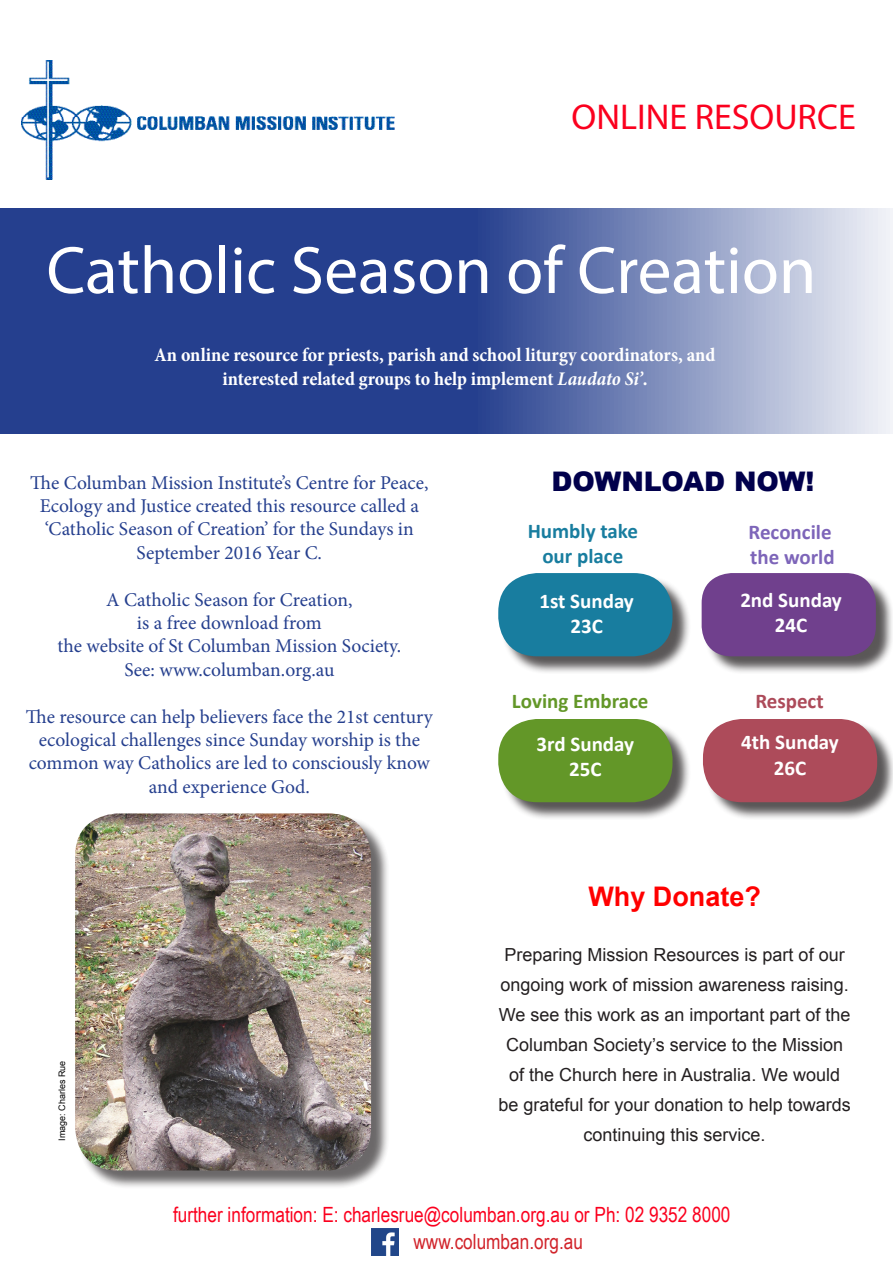
<style>
.page{position:relative;width:893px;height:1263px;background:#fff}
.page>*{position:absolute;margin:0;border:0;box-sizing:border-box;transform-origin:0 0}
.t1{font:67.5px "Myriad Pro";color:#fff}
.t2{font:36px "Myriad Pro";color:#fb001e}
.t3{font:900 27px "Arial";color:#01004c}
.t4{font:700 27px "Arial";color:#f00}
.t5{font:21px "Arial Narrow";color:#fb001e}
.t6{font:700 21px "Calibri";color:#fff}
.t7{font:21px "Arial Narrow";color:#d1232a}
.t8{font:700 21px/25.2px "Calibri";color:#187d9f;text-align:center}
.t9{font:700 21px "Calibri";color:#7d65b9}
.t10{font:700 21px "Calibri";color:#639728}
.t11{font:700 21px "Calibri";color:#ad4b5a}
.t12{font:19.5px/23.4px "Minion Pro";color:#253f8e;text-align:center}
.t13{font:700 condensed 19.5px "Minion Pro";color:#fff}
.t14{font:18px/30px "Arial";color:#231f20;text-align:center}
.t15{font:9px "Arial";color:#000}
.s1{font-style:italic}
.s2{color:#fff}
</style>
<div class="page">
<svg style="left:0;top:208px;width:893px;height:226px;background:#5569a6"></svg>
<img style="left:371px;top:1228px;width:28px;height:27px">
<div style="left:77px;top:816px;width:313px;height:373px;background:#231f20;opacity:.75"></div>
<img style="left:75px;top:813px;width:296px;height:357px">
<img style="left:21px;top:61px;width:374px;height:119px">
<div style="left:500px;top:575px;width:191px;height:100px;background:#231f20;opacity:.75"></div>
<div style="left:498px;top:573px;width:174px;height:83px;background:#187d9f;border-radius:39px"></div>
<div style="left:704px;top:575px;width:189px;height:100px;background:#231f20;opacity:.75"></div>
<div style="left:702px;top:573px;width:174px;height:83px;background:#70408d;border-radius:30px"></div>
<div style="left:500px;top:721px;width:191px;height:100px;background:#231f20;opacity:.75"></div>
<div style="left:498px;top:719px;width:174px;height:83px;background:#639728;border-radius:39px"></div>
<div style="left:705px;top:721px;width:188px;height:100px;background:#231f20;opacity:.75"></div>
<div style="left:703px;top:719px;width:174px;height:83px;background:#ad4b5a;border-radius:39px"></div>
<p class="t2" style="left:572px;top:95px;width:286px">ONLINE RESOURCE</p>
<p class="t1" style="left:46px;top:229px;width:771px">Catholic Season of Creation</p>
<p class="t13" style="left:155px;top:342px;width:562px">An online resource for priests, parish and school liturgy coordinators, and</p>
<p class="t13" style="left:222px;top:365px;width:427px">interested related groups to help implement <span class="s1">Laudato Si’</span>.</p>
<p class="t12" style="left:30px;top:471px;width:400px">The Columban Mission Institute’s Centre for Peace, Ecology and Justice created this resource called a ‘Catholic Season of Creation’ for the Sundays in September 2016 Year C.</p>
<p class="t12" style="left:106px;top:588px;width:248px">A Catholic Season for Creation,</p>
<p class="t12" style="left:137px;top:611px;width:186px">is a free download from</p>
<p class="t12" style="left:57px;top:634px;width:345px">the website of St Columban Mission Society.</p>
<p class="t12" style="left:124px;top:658px;width:211px">See: www.columban.org.au</p>
<p class="t12" style="left:26px;top:705px;width:408px">The resource can help believers face the 21st century ecological challenges since Sunday worship is the common way Catholics are led to consciously know and experience God.</p>
<p class="t15" style="left:56px;top:1140px;width:82px;rotate:-90deg">Image: Charles Rue</p>
<p class="t3" style="left:551px;top:462px;width:265px">DOWNLOAD NOW!</p>
<p class="t8" style="left:528px;top:519px;width:112px">Humbly take our place</p>
<p class="t9" style="left:749px;top:519px;width:85px">Reconcile</p>
<p class="t9" style="left:750px;top:544px;width:86px">the world</p>
<p class="t6" style="left:539px;top:588px;width:96px">1st Sunday</p>
<p class="t6" style="left:570px;top:613px;width:34px">23C</p>
<p class="t6" style="left:740px;top:586px;width:103px">2nd Sunday</p>
<p class="t6" style="left:775px;top:612px;width:34px">24C</p>
<p class="t10" style="left:512px;top:687px;width:138px">Loving Embrace</p>
<p class="t11" style="left:755px;top:687px;width:70px">Respect</p>
<p class="t6" style="left:537px;top:730px;width:99px">3rd Sunday</p>
<p class="t6" style="left:569px;top:755px;width:34px">25C</p>
<p class="t6" style="left:741px;top:729px;width:99px">4th Sunday</p>
<p class="t6" style="left:774px;top:754px;width:34px">26C</p>
<p class="t4" style="left:588px;top:878px;width:174px">Why Donate?</p>
<p class="t14" style="left:498px;top:940px;width:354px">Preparing Mission Resources is part of our ongoing work of mission awareness raising.<br>We see this work as an important part of the Columban Society’s service to the Mission of the Church here in Australia. We would be grateful for your donation to help towards continuing this service.</p>
<p class="t5" style="left:163px;top:1199px;width:569px"><span class="s2">F</span>further information: E: charlesrue@columban.org.au or Ph: 02 9352 8000</p>
<p class="t7" style="left:414px;top:1226px;width:171px">www.columban.org.au</p>
</div>
